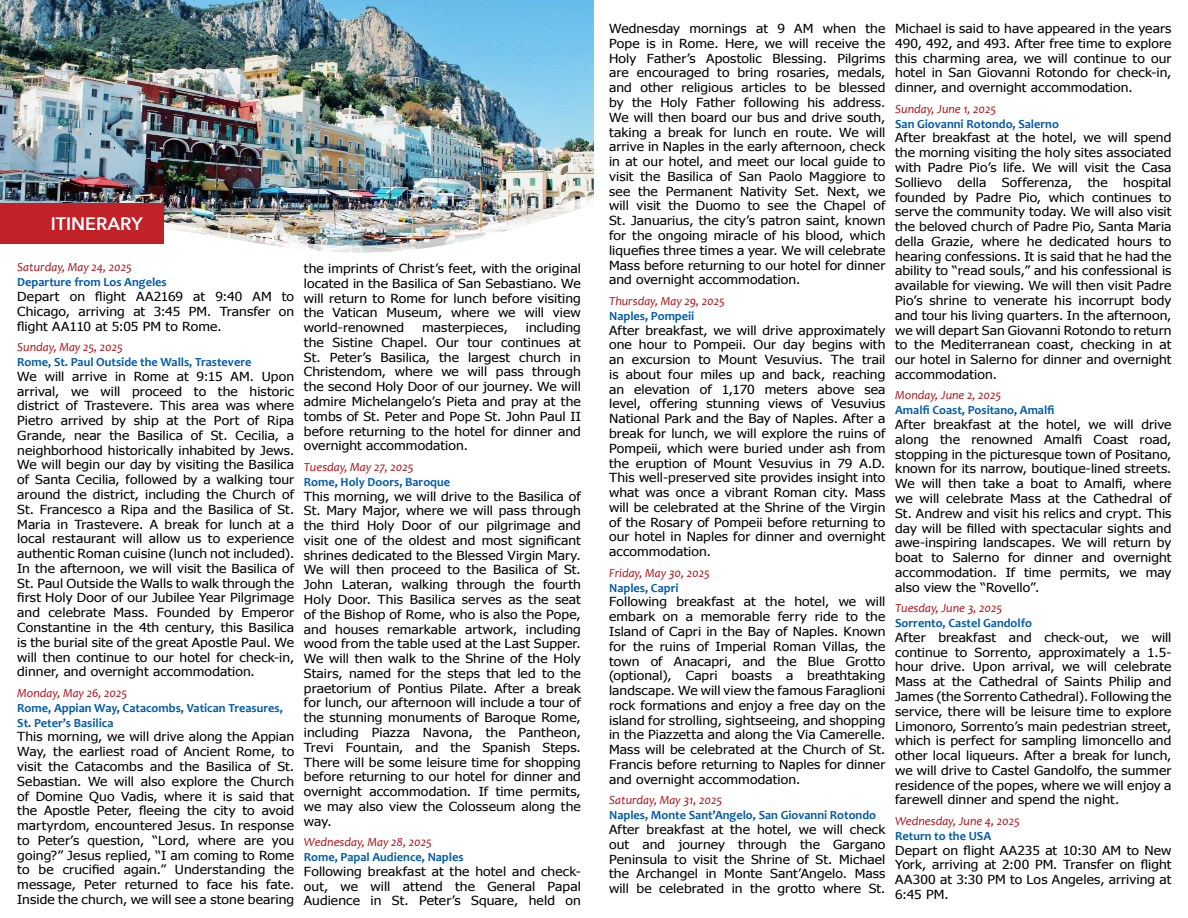
<style>
.page{position:relative;width:1188px;height:918px;background:#fff}
.page>*{position:absolute;margin:0;border:0;box-sizing:border-box;transform-origin:0 0}
.Titles{font:600 18px "Avenir Next";color:#fff}
.BODY{font:12.45px/14.7px "Tahoma";letter-spacing:.005em;color:#000;text-align:justify;scale:1.11 1}
.TITLES{font:700 12.3px/14.9px "Candara";color:#015aaa}
.DATES{font:italic 12.3px "Candara";color:#b00d15}
</style>
<div class="page">
<img style="left:0;top:0;width:593px;height:193px">
<img style="left:0;top:193px;width:594px;height:10px">
<img style="left:163px;top:203px;width:431px;height:50px">
<div style="left:0;top:203px;width:163px;height:41px;background:#c02228"></div>
<p class="Titles" style="left:51px;top:209px;width:93px">ITINERARY</p>
<p class="DATES" style="left:17px;top:260px;width:116px">Saturday, May 24, 2025</p>
<p class="TITLES" style="left:17px;top:275px;width:151px">Departure from Los Angeles</p>
<p class="BODY" style="left:17px;top:289px;width:251px">Depart on flight AA2169 at 9:40 AM to Chicago, arriving at 3:45 PM. Transfer on flight AA110 at 5:05 PM to Rome.</p>
<p class="DATES" style="left:17px;top:340px;width:107px">Sunday, May 25, 2025</p>
<p class="TITLES" style="left:17px;top:355px;width:236px">Rome, St. Paul Outside the Walls, Trastevere</p>
<p class="BODY" style="left:17px;top:368px;width:251px">We will arrive in Rome at 9:15 AM. Upon arrival, we will proceed to the historic district of Trastevere. This area was where Pietro arrived by ship at the Port of Ripa Grande, near the Basilica of St. Cecilia, a neighborhood historically inhabited by Jews.<br>We will begin our day by visiting the Basilica of Santa Cecilia, followed by a walking tour around the district, including the Church of St. Francesco a Ripa and the Basilica of St.<br>Maria in Trastevere. A break for lunch at a local restaurant will allow us to experience authentic Roman cuisine (lunch not included).<br>In the afternoon, we will visit the Basilica of St. Paul Outside the Walls to walk through the first Holy Door of our Jubilee Year Pilgrimage and celebrate Mass. Founded by Emperor Constantine in the 4th century, this Basilica is the burial site of the great Apostle Paul. We will then continue to our hotel for check-in, dinner, and overnight accommodation.</p>
<p class="DATES" style="left:17px;top:686px;width:111px">Monday, May 26, 2025</p>
<p class="TITLES" style="left:17px;top:700px;width:267px">Rome, Appian Way, Catacombs, Vatican Treasures,<br>St. Peter’s Basilica</p>
<p class="BODY" style="left:17px;top:729px;width:251px">This morning, we will drive along the Appian Way, the earliest road of Ancient Rome, to visit the Catacombs and the Basilica of St.<br>Sebastian. We will also explore the Church of Domine Quo Vadis, where it is said that the Apostle Peter, fleeing the city to avoid martyrdom, encountered Jesus. In response to Peter’s question, “Lord, where are you going?” Jesus replied, “I am coming to Rome to be crucified again.” Understanding the message, Peter returned to face his fate.<br>Inside the church, we will see a stone bearing</p>
<p class="BODY" style="left:304px;top:261px;width:251px">the imprints of Christ’s feet, with the original located in the Basilica of San Sebastiano. We will return to Rome for lunch before visiting the Vatican Museum, where we will view world-renowned</p>
<p class="BODY" style="left:304px;top:320px;width:251px;text-indent:222px">including the Sistine Chapel. Our tour continues at St. Peter’s Basilica, the largest church in Christendom, where we will pass through the second Holy Door of our journey. We will admire Michelangelo’s Pieta and pray at the tombs of St. Peter and Pope St. John Paul II before returning to the hotel for dinner and overnight accommodation.</p>
<p class="DATES" style="left:304px;top:460px;width:111px">Tuesday, May 27, 2025</p>
<p class="TITLES" style="left:304px;top:474px;width:148px">Rome, Holy Doors, Baroque</p>
<p class="BODY" style="left:304px;top:488px;width:251px">This morning, we will drive to the Basilica of St. Mary Major, where we will pass through the third Holy Door of our pilgrimage and visit one of the oldest and most significant shrines dedicated to the Blessed Virgin Mary.<br>We will then proceed to the Basilica of St.<br>John Lateran, walking through the fourth Holy Door. This Basilica serves as the seat of the Bishop of Rome, who is also the Pope, and houses remarkable artwork, including wood from the table used at the Last Supper.<br>We will then walk to the Shrine of the Holy Stairs, named for the steps that led to the praetorium of Pontius Pilate. After a break for lunch, our afternoon will include a tour of the stunning monuments of Baroque Rome, including Piazza Navona, the Pantheon, Trevi Fountain, and the Spanish Steps.<br>There will be some leisure time for shopping before returning to our hotel for dinner and overnight accommodation. If time permits, we may also view the Colosseum along the way.</p>
<p class="DATES" style="left:304px;top:835px;width:129px">Wednesday, May 28, 2025</p>
<p class="TITLES" style="left:304px;top:850px;width:161px">Rome, Papal Audience, Naples</p>
<p class="BODY" style="left:304px;top:863px;width:251px">Following breakfast at the hotel and check&shy;out, we will attend the General Papal Audience in St. Peter’s Square, held on</p>
<p class="BODY" style="left:422px;top:320px;width:79px">masterpieces,</p>
<p class="BODY" style="left:609px;top:21px;width:250px">Wednesday mornings at 9 AM when the Pope is in Rome. Here, we will receive the Holy Father’s Apostolic Blessing. Pilgrims are encouraged to bring rosaries, medals, and other religious articles to be blessed by the Holy Father following his address.<br>We will then board our bus and drive south, taking a break for lunch en route. We will arrive in Naples in the early afternoon, check in at our hotel, and meet our local guide to visit the Basilica of San Paolo Maggiore to see the Permanent Nativity Set. Next, we will visit the Duomo to see the Chapel of St. Januarius, the city’s patron saint, known for the ongoing miracle of his blood, which liquefies three times a year. We will celebrate Mass before returning to our hotel for dinner and overnight accommodation.</p>
<p class="DATES" style="left:609px;top:293px;width:117px">Thursday, May 29, 2025</p>
<p class="TITLES" style="left:609px;top:308px;width:87px">Naples, Pompeii</p>
<p class="BODY" style="left:609px;top:322px;width:250px">After breakfast, we will drive approximately one hour to Pompeii. Our day begins with an excursion to Mount Vesuvius. The trail is about four miles up and back, reaching an elevation of 1,170 meters above sea level, offering stunning views of Vesuvius National Park and the Bay of Naples. After a break for lunch, we will explore the ruins of Pompeii, which were buried under ash from the eruption of Mount Vesuvius in 79 A.D.<br>This well-preserved site provides insight into what was once a vibrant Roman city. Mass will be celebrated at the Shrine of the Virgin of the Rosary of Pompeii before returning to our hotel in Naples for dinner and overnight accommodation.</p>
<p class="DATES" style="left:609px;top:565px;width:102px">Friday, May 30, 2025</p>
<p class="TITLES" style="left:609px;top:580px;width:71px">Naples, Capri</p>
<p class="BODY" style="left:609px;top:594px;width:250px">Following breakfast at the hotel, we will embark on a memorable ferry ride to the Island of Capri in the Bay of Naples. Known for the ruins of Imperial Roman Villas, the town of Anacapri, and the Blue Grotto (optional), Capri boasts a breathtaking landscape. We will view the famous Faraglioni rock formations and enjoy a free day on the island for strolling, sightseeing, and shopping in the Piazzetta and along the Via Camerelle.<br>Mass will be celebrated at the Church of St.<br>Francis before returning to Naples for dinner and overnight accommodation.</p>
<p class="DATES" style="left:609px;top:793px;width:114px">Saturday, May 31, 2025</p>
<p class="TITLES" style="left:609px;top:808px;width:269px">Naples, Monte Sant’Angelo, San Giovanni Rotondo</p>
<p class="BODY" style="left:609px;top:822px;width:250px">After breakfast at the hotel, we will check out and journey through the Gargano Peninsula to visit the Shrine of St. Michael the Archangel in Monte Sant’Angelo. Mass will be celebrated in the grotto where St.</p>
<p class="BODY" style="left:895px;top:21px;width:250px">Michael is said to have appeared in the years 490, 492, and 493. After free time to explore this charming area, we will continue to our hotel in San Giovanni Rotondo for check-in, dinner, and overnight accommodation.</p>
<p class="DATES" style="left:895px;top:101px;width:103px">Sunday, June 1, 2025</p>
<p class="TITLES" style="left:895px;top:116px;width:165px">San Giovanni Rotondo, Salerno</p>
<p class="BODY" style="left:895px;top:130px;width:250px">After breakfast at the hotel, we will spend the morning visiting the holy sites associated with Padre Pio’s life. We will visit the Casa Sollievo della Sofferenza, the hospital founded by Padre Pio, which continues to serve the community today. We will also visit the beloved church of Padre Pio, Santa Maria della Grazie, where he dedicated hours to hearing confessions. It is said that he had the ability to “read souls,” and his confessional is available for viewing. We will then visit Padre Pio’s shrine to venerate his incorrupt body and tour his living quarters. In the afternoon, we will depart San Giovanni Rotondo to return to the Mediterranean coast, checking in at our hotel in Salerno for dinner and overnight accommodation.</p>
<p class="DATES" style="left:895px;top:388px;width:107px">Monday, June 2, 2025</p>
<p class="TITLES" style="left:895px;top:403px;width:161px">Amalfi Coast, Positano, Amalfi</p>
<p class="BODY" style="left:895px;top:417px;width:250px">After breakfast at the hotel, we will drive along the renowned Amalfi Coast road, stopping in the picturesque town of Positano, known for its narrow, boutique-lined streets.<br>We will then take a boat to Amalfi, where we will celebrate Mass at the Cathedral of St. Andrew and visit his relics and crypt. This day will be filled with spectacular sights and awe-inspiring landscapes. We will return by boat to Salerno for dinner and overnight accommodation. If time permits, we may also view the “Rovello”.</p>
<p class="DATES" style="left:895px;top:601px;width:108px">Tuesday, June 3, 2025</p>
<p class="TITLES" style="left:895px;top:616px;width:138px">Sorrento, Castel Gandolfo</p>
<p class="BODY" style="left:895px;top:629px;width:250px">After breakfast and check-out, we will continue to Sorrento, approximately a 1.5- hour drive. Upon arrival, we will celebrate Mass at the Cathedral of Saints Philip and James (the Sorrento Cathedral). Following the service, there will be leisure time to explore Limonoro, Sorrento’s main pedestrian street, which is perfect for sampling limoncello and other local liqueurs. After a break for lunch, we will drive to Castel Gandolfo, the summer residence of the popes, where we will enjoy a farewell dinner and spend the night.</p>
<p class="DATES" style="left:895px;top:814px;width:126px">Wednesday, June 4, 2025</p>
<p class="TITLES" style="left:895px;top:828px;width:97px">Return to the USA</p>
<p class="BODY" style="left:895px;top:842px;width:250px">Depart on flight AA235 at 10:30 AM to New York, arriving at 2:00 PM. Transfer on flight AA300 at 3:30 PM to Los Angeles, arriving at 6:45 PM.</p>
</div>
